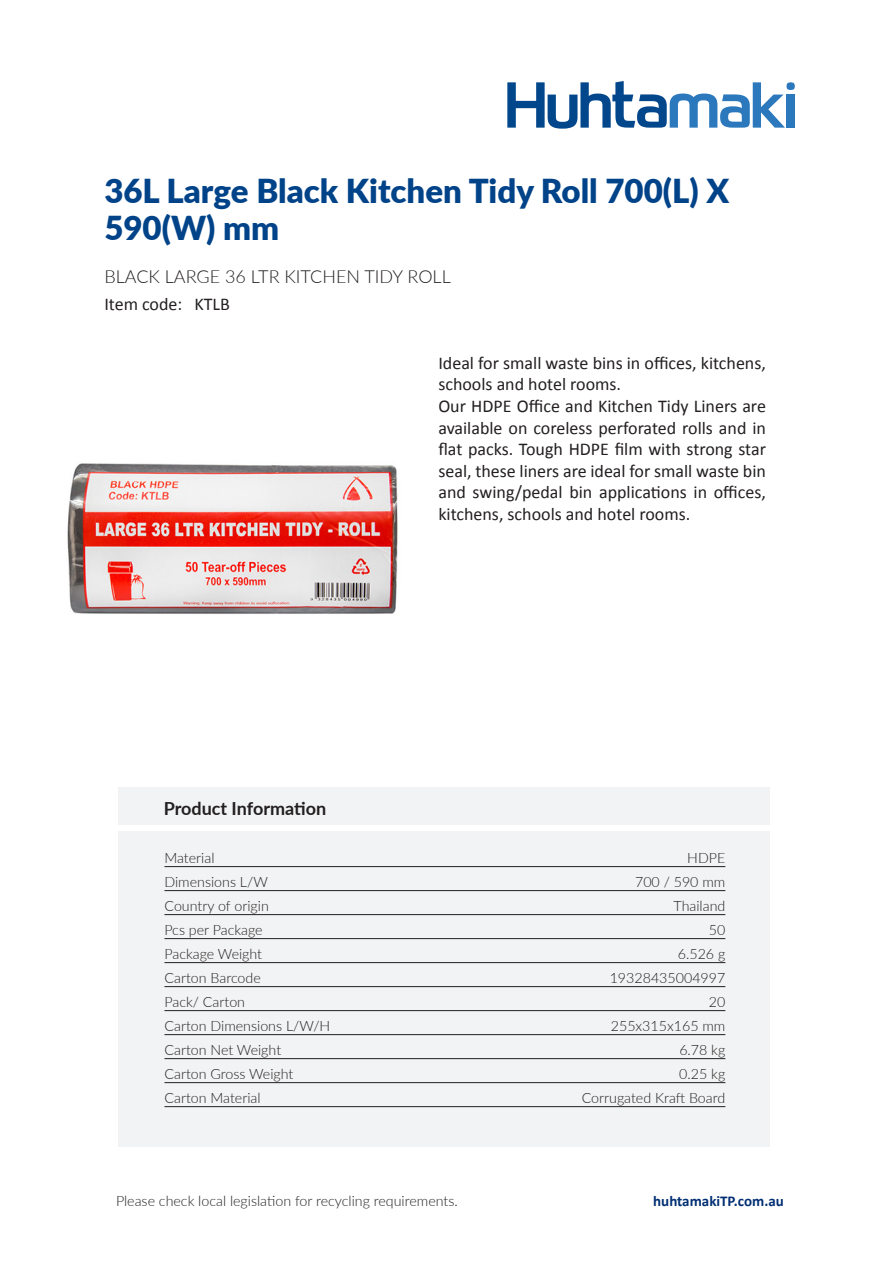
<style>
.page{position:relative;width:893px;height:1263px;background:#fff}
.page>*{position:absolute;margin:0;border:0;box-sizing:border-box;transform-origin:0 0}
.t1{font:900 33px/37.5px "Lato";color:#004389}
.t2{font:18px/21.6px "Calibri";color:#231f20}
.t3{font:300 18px "Lato";color:#231f20}
.t4{font:700 18px "Lato";color:#231f20}
.t5{font:700 15px "Calibri";color:#002f73}
.t6{font:300 14.25px "Lato";color:#231f20}
</style>
<div class="page">
<svg style="left:507px;top:81px;width:288px;height:48px"></svg>
<div style="left:118px;top:787px;width:652px;height:37px;background:#f2f3f4"></div>
<div style="left:118px;top:831px;width:652px;height:315px;background:#f2f3f4"></div>
<img style="left:67px;top:463px;width:331px;height:151px">
<hr style="left:164px;top:866px;width:561px;height:1px;background:#231f20">
<hr style="left:164px;top:890px;width:561px;height:1px;background:#231f20">
<hr style="left:164px;top:914px;width:561px;height:1px;background:#231f20">
<hr style="left:164px;top:938px;width:561px;height:1px;background:#231f20">
<hr style="left:164px;top:962px;width:561px;height:1px;background:#231f20">
<hr style="left:164px;top:986px;width:561px;height:1px;background:#231f20">
<hr style="left:164px;top:1010px;width:561px;height:1px;background:#231f20">
<hr style="left:164px;top:1034px;width:561px;height:1px;background:#231f20">
<hr style="left:164px;top:1058px;width:561px;height:1px;background:#231f20">
<hr style="left:164px;top:1082px;width:561px;height:1px;background:#231f20">
<hr style="left:164px;top:1106px;width:561px;height:1px;background:#231f20">
<h1 class="t1" style="left:104px;top:171px;width:626px">36L Large Black Kitchen Tidy Roll 700(L) X<br>590(W) mm</h1>
<p class="t3" style="left:104px;top:263px;width:348px">BLACK LARGE 36 LTR KITCHEN TIDY ROLL</p>
<p class="t2" style="left:104px;top:293px;width:79px">Item code:</p>
<p class="t2" style="left:194px;top:293px;width:37px">KTLB</p>
<p class="t4" style="left:164px;top:795px;width:164px">Product Information</p>
<p class="t2" style="left:438px;top:351px;width:329px">Ideal for small waste bins in offices, kitchens, schools and hotel rooms.<br>Our HDPE Office and Kitchen Tidy Liners are available on coreless perforated rolls and in flat packs. Tough HDPE film with strong star seal, these liners are ideal for small waste bin and swing/pedal bin applications in offices, kitchens, schools and hotel rooms.</p>
<p class="t6" style="left:164px;top:848px;width:52px">Material</p>
<p class="t6" style="left:687px;top:848px;width:40px">HDPE</p>
<p class="t6" style="left:164px;top:872px;width:105px">Dimensions L/W</p>
<p class="t6" style="left:635px;top:872px;width:92px">700 / 590 mm</p>
<p class="t6" style="left:164px;top:896px;width:106px">Country of origin</p>
<p class="t6" style="left:674px;top:896px;width:53px">Thailand</p>
<p class="t6" style="left:164px;top:920px;width:100px">Pcs per Package</p>
<p class="t6" style="left:709px;top:920px;width:18px">50</p>
<p class="t6" style="left:164px;top:944px;width:99px">Package Weight</p>
<p class="t6" style="left:678px;top:944px;width:49px">6.526 g</p>
<p class="t6" style="left:164px;top:968px;width:98px">Carton Barcode</p>
<p class="t6" style="left:610px;top:968px;width:117px">19328435004997</p>
<p class="t6" style="left:164px;top:992px;width:82px">Pack/ Carton</p>
<p class="t6" style="left:709px;top:992px;width:18px">20</p>
<p class="t6" style="left:164px;top:1016px;width:167px">Carton Dimensions L/W/H</p>
<p class="t6" style="left:611px;top:1016px;width:116px">255x315x165 mm</p>
<p class="t6" style="left:164px;top:1040px;width:118px">Carton Net Weight</p>
<p class="t6" style="left:679px;top:1040px;width:48px">6.78 kg</p>
<p class="t6" style="left:164px;top:1064px;width:130px">Carton Gross Weight</p>
<p class="t6" style="left:679px;top:1064px;width:48px">0.25 kg</p>
<p class="t6" style="left:164px;top:1088px;width:98px">Carton Material</p>
<p class="t6" style="left:582px;top:1088px;width:145px">Corrugated Kraft Board</p>
<p class="t6" style="left:116px;top:1190px;width:343px">Please check local legislation for recycling requirements.</p>
<p class="t5" style="left:653px;top:1190px;width:132px">huhtamakiTP.com.au</p>
</div>
